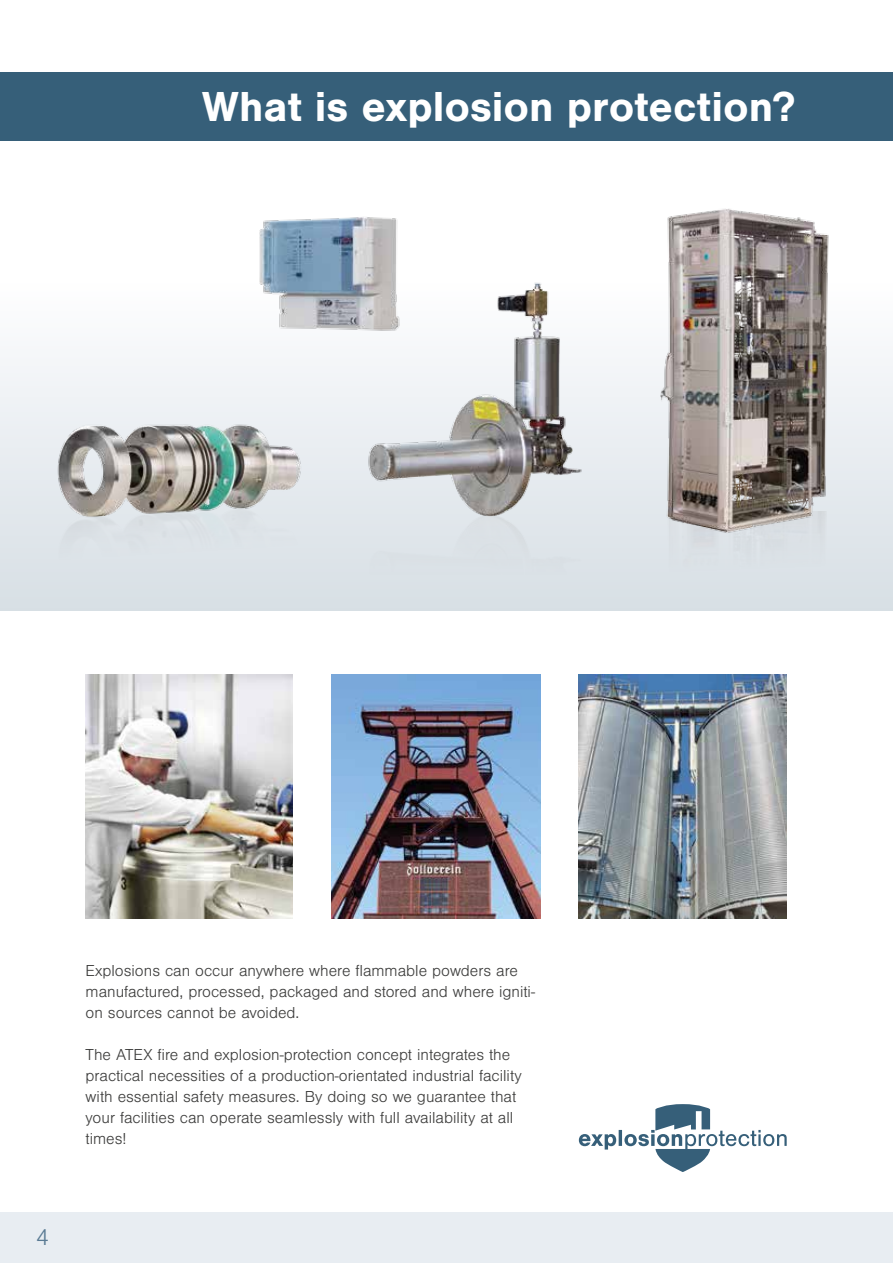
<style>
.page{position:relative;width:893px;height:1263px;background:#fff}
.page>*{position:absolute;margin:0;border:0;box-sizing:border-box;transform-origin:0 0}
.t1{font:700 43.5px "Nimbus San";color:#fff}
.t2{font:300 24px "Nimbus San";color:#5a7b94}
.t3{font:300 16.5px/21px "Nimbus San";color:#3c3c3b}
</style>
<div class="page">
<div style="left:0;top:72px;width:893px;height:68px;background:#365f79"></div>
<div style="left:0;top:281px;width:893px;height:329px;background:linear-gradient(to bottom,#fefeff,#d7dfe5)"></div>
<img style="left:331px;top:674px;width:210px;height:245px">
<img style="left:85px;top:674px;width:208px;height:245px">
<svg style="left:579px;top:1104px;width:208px;height:68px"></svg>
<img style="left:579px;top:675px;width:208px;height:244px">
<img style="left:883px;top:535px;width:10px;height:76px">
<div style="left:630px;top:512px;width:229px;height:99px;background:#dae1e6"></div>
<img style="left:351px;top:281px;width:246px;height:221px">
<img style="left:351px;top:502px;width:246px;height:215px">
<img style="left:220px;top:217px;width:199px;height:118px">
<img style="left:53px;top:415px;width:255px;height:81px">
<img style="left:51px;top:496px;width:259px;height:115px">
<img style="left:631px;top:209px;width:229px;height:331px">
<div style="left:0;top:1212px;width:893px;height:51px;background:#e8edf2"></div>
<h1 class="t1" style="left:202px;top:82px;width:595px">What is explosion protection?</h1>
<h2 class="t2" style="left:36px;top:1225px;width:15px">4</h2>
<p class="t3" style="left:86px;top:960px;width:451px">Explosions can occur anywhere where flammable powders are manufactured, processed, packaged and stored and where igniti&shy;on sources cannot be avoided.</p>
<p class="t3" style="left:86px;top:1044px;width:438px">The ATEX fire and explosion-protection concept integrates the practical necessities of a production-orientated industrial facility with essential safety measures. By doing so we guarantee that your facilities can operate seamlessly with full availability at all times!</p>
</div>
